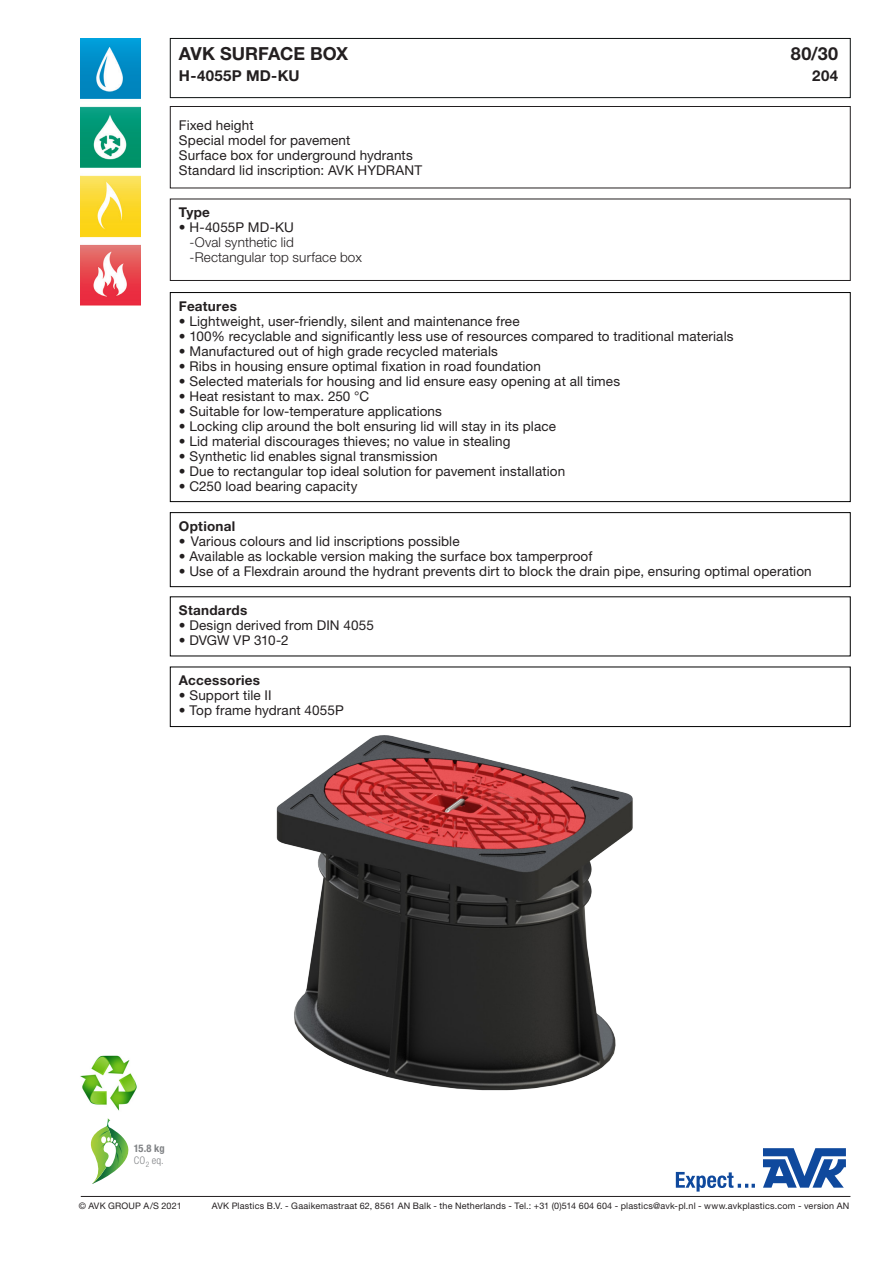
<style>
.page{position:relative;width:893px;height:1263px;background:#fff}
.page>*{position:absolute;margin:0;border:0;box-sizing:border-box;transform-origin:0 0}
.Headline{font:700 18px "Helvetica Neue LT Pro";color:#231f20}
.Headline-2{font:700 15px "Helvetica Neue LT Pro";letter-spacing:.025em;color:#231f20}
.Body_copy{font:13.5px "Helvetica Neue LT Pro";letter-spacing:.01em;color:#231f20}
.body_copy_bullet{font:13.5px "Helvetica Neue LT Pro";letter-spacing:.01em;color:#231f20}
.body_copy_bullet-2{font:300 13.5px "Helvetica Neue LT Pro";letter-spacing:.01em;color:#231f20}
.body_copy_bullet-3{font:700 13.5px "Helvetica Neue LT Pro";letter-spacing:.02em;color:#231f20}
.Body_copy_headline{font:700 13.5px "Helvetica Neue LT Pro";letter-spacing:.02em;color:#231f20}
.Body_copy-2{font:13.5px "Helvetica Neue LT Pro";letter-spacing:-.01em;color:#231f20}
.Body_copy-3{font:700 condensed 10.5px "Helvetica Neue LT Pro";color:#808285}
.Body_copy-4{font:300 condensed 10.5px "Helvetica Neue LT Pro";color:#808285}
.Address_and_copyrigh{font:9px "Helvetica Neue LT Pro";letter-spacing:.025em;color:#231f20}
</style>
<div class="page">
<img style="left:169px;top:709px;width:581px;height:483px">
<div style="left:170px;top:199px;width:680px;height:82px;border:1px solid #231f20"></div>
<div style="left:170px;top:292px;width:680px;height:210px;border:1px solid #000"></div>
<div style="left:170px;top:106px;width:680px;height:82px;border:1px solid #231f20"></div>
<img style="left:81px;top:38px;width:59px;height:268px">
<svg style="left:763px;top:1148px;width:83px;height:40px"></svg>
<svg style="left:676px;top:1172px;width:79px;height:19px"></svg>
<hr style="left:81px;top:1196px;width:769px;height:1px;background:#231f20">
<img style="left:80px;top:1055px;width:57px;height:56px">
<svg style="left:90px;top:1118px;width:39px;height:66px"></svg>
<div style="left:170px;top:38px;width:680px;height:60px;border:1px solid #0c1010"></div>
<div style="left:170px;top:512px;width:680px;height:75px;border:1px solid #000"></div>
<div style="left:170px;top:667px;width:680px;height:60px;border:1px solid #000"></div>
<p class="Headline" style="left:179px;top:42px;width:171px">AVK SURFACE BOX</p>
<p class="Headline" style="left:791px;top:42px;width:49px">80/30</p>
<p class="Headline-2" style="left:179px;top:66px;width:122px">H-4055P MD-KU</p>
<p class="Headline-2" style="left:812px;top:66px;width:27px">204</p>
<p class="Body_copy" style="left:179px;top:117px;width:76px">Fixed height</p>
<p class="Body_copy" style="left:179px;top:132px;width:173px">Special model for pavement</p>
<p class="Body_copy" style="left:179px;top:147px;width:235px">Surface box for underground hydrants</p>
<p class="Body_copy" style="left:179px;top:162px;width:245px">Standard lid inscription: AVK HYDRANT</p>
<p class="body_copy_bullet-3" style="left:179px;top:204px;width:33px">Type</p>
<p class="body_copy_bullet" style="left:179px;top:219px;width:117px">• H-4055P MD-KU</p>
<p class="body_copy_bullet-2" style="left:190px;top:234px;width:106px">-Oval synthetic lid</p>
<p class="body_copy_bullet-2" style="left:190px;top:249px;width:174px">-Rectangular top surface box</p>
<p class="Body_copy_headline" style="left:179px;top:298px;width:60px">Features</p>
<p class="body_copy_bullet" style="left:179px;top:313px;width:342px">• Lightweight, user-friendly, silent and maintenance free</p>
<p class="body_copy_bullet" style="left:179px;top:328px;width:556px">• 100% recyclable and significantly less use of resources compared to traditional materials</p>
<p class="body_copy_bullet" style="left:179px;top:343px;width:320px">• Manufactured out of high grade recycled materials</p>
<p class="body_copy_bullet" style="left:179px;top:358px;width:363px">• Ribs in housing ensure optimal fixation in road foundation</p>
<p class="body_copy_bullet" style="left:179px;top:373px;width:443px">• Selected materials for housing and lid ensure easy opening at all times</p>
<p class="Body_copy" style="left:179px;top:388px;width:192px">• Heat resistant to max. 250 °C</p>
<p class="Body_copy" style="left:179px;top:403px;width:265px">• Suitable for low-temperature applications</p>
<p class="Body_copy" style="left:179px;top:418px;width:379px">• Locking clip around the bolt ensuring lid will stay in its place</p>
<p class="Body_copy" style="left:179px;top:433px;width:333px">• Lid material discourages thieves; no value in stealing</p>
<p class="Body_copy" style="left:179px;top:448px;width:260px">• Synthetic lid enables signal transmission</p>
<p class="Body_copy" style="left:179px;top:463px;width:388px">• Due to rectangular top ideal solution for pavement installation</p>
<p class="Body_copy" style="left:179px;top:478px;width:180px">• C250 load bearing capacity</p>
<p class="body_copy_bullet-3" style="left:179px;top:518px;width:58px">Optional</p>
<p class="Body_copy" style="left:179px;top:533px;width:282px">• Various colours and lid inscriptions possible</p>
<p class="Body_copy" style="left:179px;top:548px;width:415px">• Available as lockable version making the surface box tamperproof</p>
<p class="Body_copy" style="left:179px;top:563px;width:634px">• Use of a Flexdrain around the hydrant prevents dirt to block the drain pipe, ensuring optimal operation</p>
<p class="body_copy_bullet-3" style="left:179px;top:602px;width:70px">Standards</p>
<p class="Body_copy" style="left:179px;top:617px;width:196px">• Design derived from DIN 4055</p>
<p class="Body_copy-2" style="left:179px;top:632px;width:111px">• DVGW VP 310-2</p>
<p class="Body_copy_headline" style="left:179px;top:672px;width:83px">Accessories</p>
<p class="Body_copy" style="left:179px;top:687px;width:94px">• Support tile II</p>
<p class="Body_copy" style="left:179px;top:702px;width:166px">• Top frame hydrant 4055P</p>
<p class="Body_copy-3" style="left:134px;top:1141px;width:32px">15.8 kg</p>
<p class="Body_copy-4" style="left:134px;top:1154px;width:31px">CO<sub>2</sub> eq.</p>
<p class="Address_and_copyrigh" style="left:79px;top:1201px;width:105px">© AVK GROUP A/S 2021</p>
<p class="Address_and_copyrigh" style="left:212px;top:1201px;width:639px">AVK Plastics B.V. - Gaaikemastraat 62, 8561 AN Balk - the Netherlands - Tel.: +31 (0)514 604 604 - plastics@avk-pl.nl - www.avkplastics.com - version AN</p>
</div>
